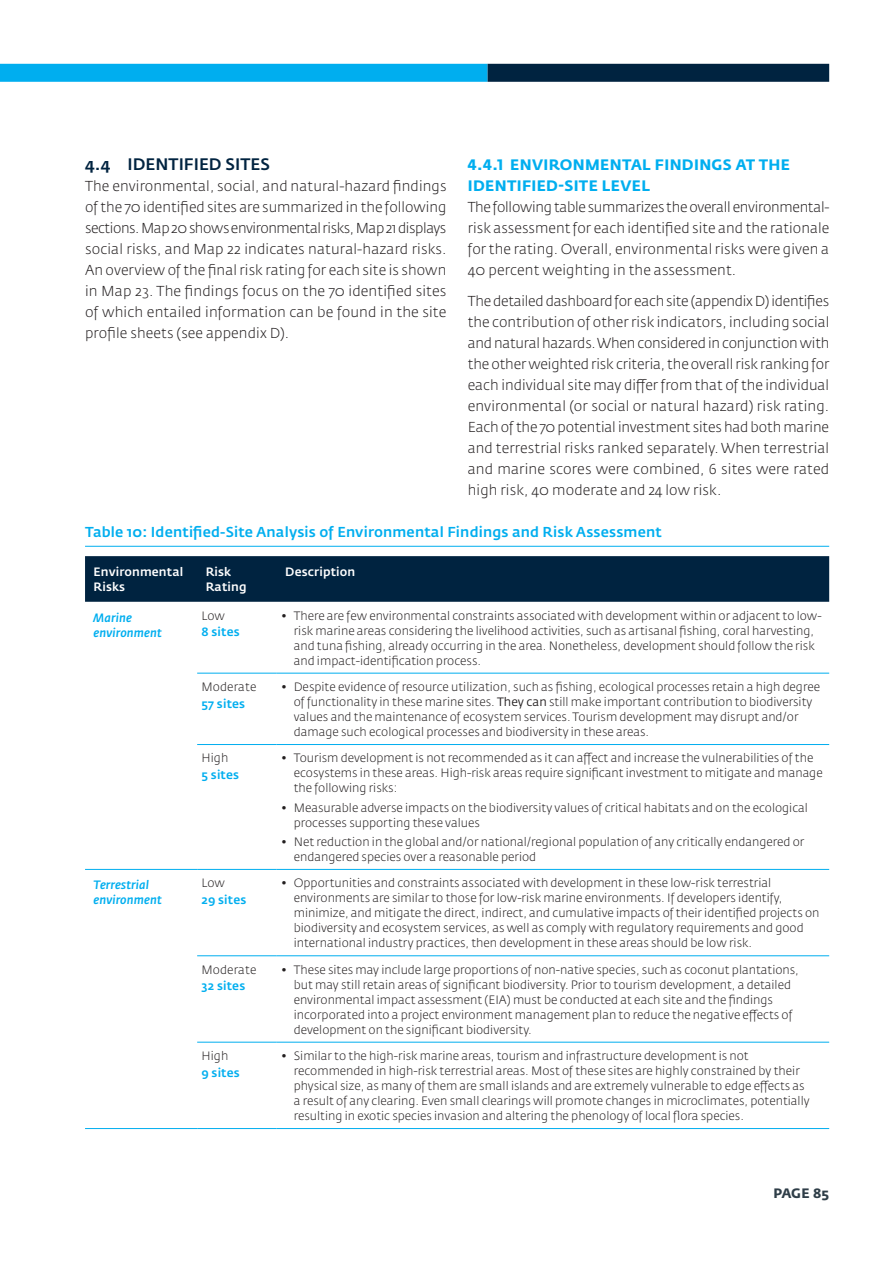
<style>
.page{position:relative;width:893px;height:1263px;background:#fff}
.page>*{position:absolute;margin:0;border:0;box-sizing:border-box;transform-origin:0 0}
._3_-_Heading_2{font:500 16.5px "Fedra Sans Std";color:#002340}
._2_-_Body_Subheads_1{font:700 15px/21px "Fedra Sans Std";letter-spacing:.025em;color:#00aeef}
.Body{font:300 14.25px/21px "Fedra Sans Std";letter-spacing:.01em;color:#231f20;text-align:justify}
.Table_No{font:500 14.25px "Fedra Sans Std";letter-spacing:.01em;color:#00aeef}
.t1{font:700 13.5px "Fedra Sans Std";color:#2f3e48}
.Table_Body{font:300 12px/15px "Fedra Sans Std";color:#231f20}
.Table_Head{font:500 12px/15px "Fedra Sans Std";letter-spacing:.01em;color:#fff}
.Table_left_column{font:italic 500 12px/15px "Fedra Sans Std";letter-spacing:.01em;color:#00aeef}
.Table_Body-2{font:500 12px "Fedra Sans Std";letter-spacing:.01em;color:#00aeef}
.s1{font-weight:400}
</style>
<div class="page">
<hr style="left:85px;top:546px;width:744px;height:1px;background:#00aeef">
<div style="left:85px;top:556px;width:744px;height:46px;background:#002340"></div>
<hr style="left:197px;top:673px;width:80px;height:1px;background:#00aeef">
<hr style="left:277px;top:673px;width:552px;height:1px;background:#00aeef">
<hr style="left:197px;top:744px;width:80px;height:1px;background:#00aeef">
<hr style="left:277px;top:744px;width:552px;height:1px;background:#00aeef">
<hr style="left:85px;top:869px;width:112px;height:1px;background:#00aeef">
<hr style="left:197px;top:869px;width:80px;height:1px;background:#00aeef">
<hr style="left:277px;top:869px;width:552px;height:1px;background:#00aeef">
<hr style="left:197px;top:955px;width:80px;height:1px;background:#00aeef">
<hr style="left:277px;top:955px;width:552px;height:1px;background:#00aeef">
<hr style="left:197px;top:1042px;width:80px;height:1px;background:#00aeef">
<hr style="left:277px;top:1042px;width:552px;height:1px;background:#00aeef">
<hr style="left:197px;top:1128px;width:80px;height:1px;background:#00aeef">
<hr style="left:277px;top:1128px;width:552px;height:1px;background:#00aeef">
<hr style="left:85px;top:1128px;width:112px;height:1px;background:#00aeef">
<div style="left:0;top:64px;width:488px;height:18px;background:#00aeef"></div>
<div style="left:488px;top:64px;width:341px;height:18px;background:#002340"></div>
<p class="_3_-_Heading_2" style="left:85px;top:154px;width:186px">4.4 IDENTIFIED SITES</p>
<p class="Body" style="left:85px;top:175px;width:363px">The environmental, social, and natural-hazard findings of the 70 identified sites are summarized in the following sections. Map 20 shows environmental risks, Map 21 displays social risks, and Map 22 indicates natural-hazard risks.<br>An overview of the final risk rating for each site is shown in Map 23. The findings focus on the 70 identified sites of which entailed information can be found in the site profile sheets (see appendix D).</p>
<p class="_2_-_Body_Subheads_1" style="left:468px;top:154px;width:324px">4.4.1 ENVIRONMENTAL FINDINGS AT THE<br>IDENTIFIED-SITE LEVEL</p>
<p class="Body" style="left:468px;top:196px;width:363px">The following table summarizes the overall environmental&shy;risk assessment for each identified site and the rationale for the rating. Overall, environmental risks were given a 40 percent weighting in the assessment.</p>
<p class="Body" style="left:468px;top:291px;width:363px">The detailed dashboard for each site (appendix D) identifies the contribution of other risk indicators, including social and natural hazards. When considered in conjunction with the other weighted risk criteria, the overall risk ranking for each individual site may differ from that of the individual environmental (or social or natural hazard) risk rating.<br>Each of the 70 potential investment sites had both marine and terrestrial risks ranked separately. When terrestrial and marine scores were combined, 6 sites were rated high risk, 40 moderate and 24 low risk.</p>
<p class="Table_No" style="left:85px;top:523px;width:578px">Table 10: Identified-Site Analysis of Environmental Findings and Risk Assessment</p>
<p class="Table_Head" style="left:94px;top:564px;width:91px">Environmental<br>Risks</p>
<p class="Table_Head" style="left:206px;top:564px;width:42px">Risk<br>Rating</p>
<p class="Table_Head" style="left:285px;top:564px;width:72px">Description</p>
<p class="Table_left_column" style="left:94px;top:610px;width:70px">Marine environment</p>
<p class="Table_Body" style="left:201px;top:608px;width:25px">Low</p>
<p class="Table_Body" style="left:294px;top:608px;width:529px;text-indent:-13px">• There are few environmental constraints associated with development within or adjacent to low&shy;risk marine areas considering the livelihood activities, such as artisanal fishing, coral harvesting, and tuna fishing, already occurring in the area. Nonetheless, development should follow the risk and impact-identification process.</p>
<p class="Table_Body-2" style="left:201px;top:624px;width:40px">8 sites</p>
<p class="Table_Body" style="left:201px;top:679px;width:56px">Moderate</p>
<p class="Table_Body-2" style="left:201px;top:696px;width:45px">57 sites</p>
<p class="Table_Body" style="left:294px;top:679px;width:528px;text-indent:-13px">• Despite evidence of resource utilization, such as fishing, ecological processes retain a high degree of functionality in these marine sites. <span class="s1">They can</span> still make important contribution to biodiversity values and the maintenance of ecosystem services. Tourism development may disrupt and/or damage such ecological processes and biodiversity in these areas.</p>
<p class="Table_Body" style="left:201px;top:751px;width:28px">High</p>
<p class="Table_Body-2" style="left:201px;top:767px;width:39px">5 sites</p>
<p class="Table_Body" style="left:294px;top:751px;width:530px;text-indent:-13px">• Tourism development is not recommended as it can affect and increase the vulnerabilities of the ecosystems in these areas. High-risk areas require significant investment to mitigate and manage the following risks:</p>
<p class="Table_Body" style="left:294px;top:800px;width:516px;text-indent:-13px">• Measurable adverse impacts on the biodiversity values of critical habitats and on the ecological processes supporting these values</p>
<p class="Table_Body" style="left:294px;top:834px;width:512px;text-indent:-13px">• Net reduction in the global and/or national/regional population of any critically endangered or endangered species over a reasonable period</p>
<p class="Table_left_column" style="left:94px;top:878px;width:70px">Terrestrial environment</p>
<p class="Table_Body" style="left:201px;top:875px;width:25px">Low</p>
<p class="Table_Body-2" style="left:201px;top:892px;width:46px">29 sites</p>
<p class="Table_Body" style="left:294px;top:875px;width:527px;text-indent:-13px">• Opportunities and constraints associated with development in these low-risk terrestrial environments are similar to those for low-risk marine environments. If developers identify, minimize, and mitigate the direct, indirect, and cumulative impacts of their identified projects on biodiversity and ecosystem services, as well as comply with regulatory requirements and good international industry practices, then development in these areas should be low risk.</p>
<p class="Table_Body" style="left:201px;top:962px;width:56px">Moderate</p>
<p class="Table_Body-2" style="left:201px;top:978px;width:45px">32 sites</p>
<p class="Table_Body" style="left:294px;top:962px;width:507px;text-indent:-13px">• These sites may include large proportions of non-native species, such as coconut plantations, but may still retain areas of significant biodiversity. Prior to tourism development, a detailed environmental impact assessment (EIA) must be conducted at each site and the findings incorporated into a project environment management plan to reduce the negative effects of development on the significant biodiversity.</p>
<p class="Table_Body" style="left:201px;top:1048px;width:28px">High</p>
<p class="Table_Body-2" style="left:201px;top:1065px;width:40px">9 sites</p>
<p class="Table_Body" style="left:294px;top:1048px;width:517px;text-indent:-13px">• Similar to the high-risk marine areas, tourism and infrastructure development is not recommended in high-risk terrestrial areas. Most of these sites are highly constrained by their physical size, as many of them are small islands and are extremely vulnerable to edge effects as a result of any clearing. Even small clearings will promote changes in microclimates, potentially resulting in exotic species invasion and altering the phenology of local flora species.</p>
<p class="t1" style="left:774px;top:1185px;width:57px">PAGE 85</p>
</div>
